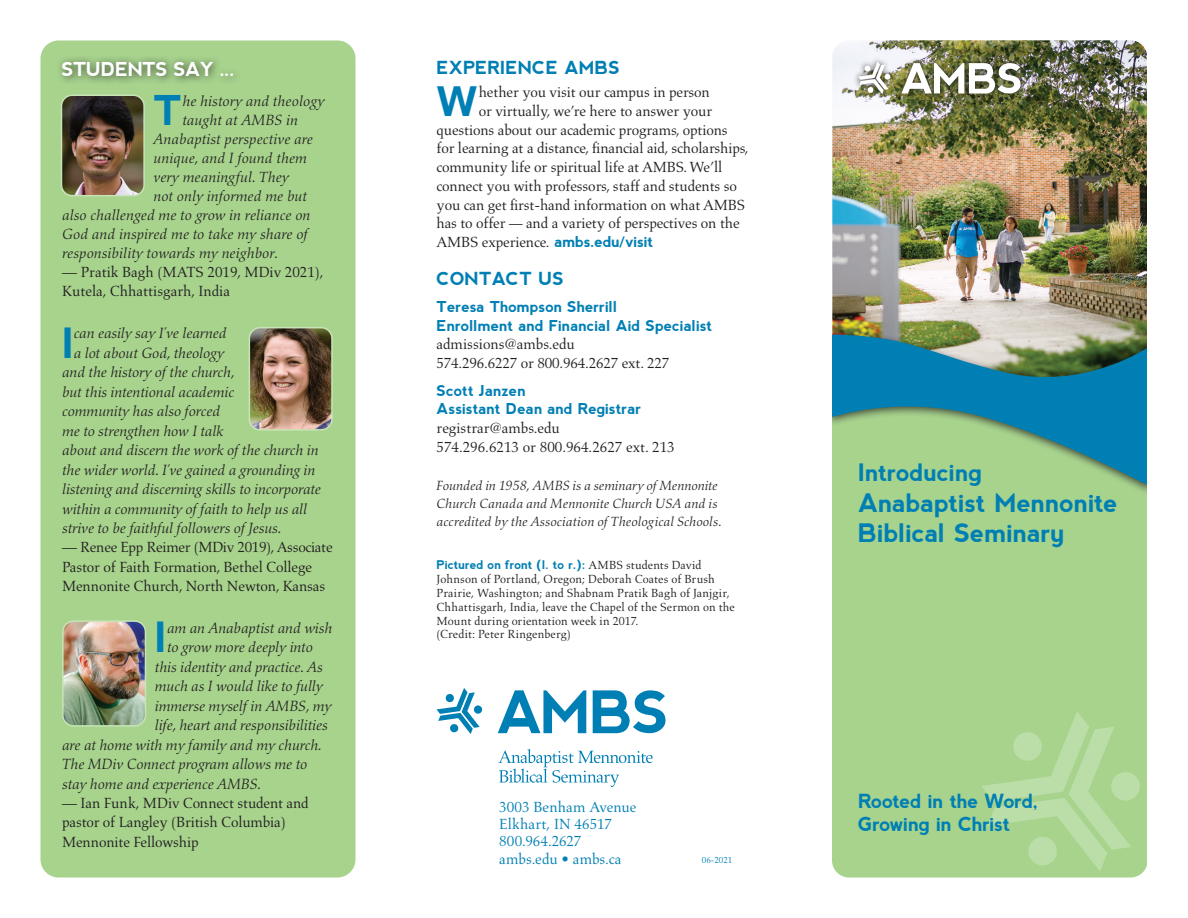
<style>
.page{position:relative;width:1188px;height:918px;background:#fff}
.page>*{position:absolute;margin:0;border:0;box-sizing:border-box;transform-origin:0 0}
.Body_flush_left{font:700 41.55px "nevis";color:#007fb4}
.Body_flush_left-2{font:700 40.95px "nevis";color:#007fb4}
.J_Body_2_sp_after__n{font:700 40.65px "nevis";color:#007fb4}
.t1{font:700 25.5px "nevis";letter-spacing:-.005em;color:#007fb4}
.t2{font:700 24px "nevis";color:#007fb4}
.Subhead_A{font:700 19.5px "nevis";letter-spacing:-.015em;color:#007fb4}
.BMS_Subhead_1{font:700 19.2px "nevis";letter-spacing:-.03em;color:#fff}
.BMS_Subhead_1-2{font:700 18px "nevis";color:#007fb4}
.Body_flush_left-3{font:italic 15px "Aldus Nova Pro";letter-spacing:-.01em;color:#231f20}
.J_Body_2_sp_after__n-2{font:15px "Aldus LT Std";letter-spacing:-.01em;color:#231f20}
.Body_flush_left-4{font:15px/19px "Aldus LT Std";letter-spacing:-.01em;color:#231f20}
.Body_flush_left-5{font:700 15px/18.8px "nevis";color:#007fb4}
.Main_text{font:15px "Aldus LT Std";letter-spacing:.005em;color:#007fb4}
.BMS_quotation{font:italic 13.5px/18px "Aldus Nova Pro";letter-spacing:-.005em;color:#231f20}
.Sidebar_text{font:12px/13.8px "Aldus LT Std";letter-spacing:.01em;color:#231f20}
.t3{font:9px "Aldus LT Std";color:#007fb4}
.s1{font-family:"nevis";font-weight:700;color:#007fb4}
.s2{font-family:"Aldus LT Std";font-weight:400;color:#231f20}
</style>
<div class="page">
<div style="left:40px;top:40px;width:316px;height:838px;background:#a7d38d;border-radius:18px"></div>
<img style="left:63px;top:97px;width:79px;height:99px">
<div style="left:61px;top:94px;width:84px;height:102px;border:2px solid #c8e3b8;border-radius:11px"></div>
<img style="left:249px;top:330px;width:81px;height:98px">
<div style="left:249px;top:327px;width:84px;height:104px;border:2px solid #c8e3b8;border-radius:11px"></div>
<img style="left:65px;top:623px;width:78px;height:101px">
<div style="left:62px;top:620px;width:84px;height:107px;border:2px solid #c8e3b8;border-radius:11px"></div>
<svg style="left:499px;top:749px;width:154px;height:38px"></svg>
<svg style="left:498px;top:690px;width:168px;height:43px"></svg>
<svg style="left:436px;top:688px;width:44px;height:46px"></svg>
<div style="left:474px;top:705px;width:8px;height:9px;background:#007fb4;border-radius:50%"></div>
<img style="left:832px;top:40px;width:315px;height:290px">
<div style="left:832px;top:386px;width:316px;height:492px;background:#a7d38d;border-radius:17px"></div>
<div style="left:823px;top:330px;width:335px;height:167px;background:#231f20;opacity:.75"></div>
<svg style="left:832px;top:335px;width:316px;height:151px"></svg>
<svg style="left:982px;top:712px;width:158px;height:159px"></svg>
<div style="left:853px;top:56px;width:174px;height:44px;background:#231f20;opacity:.75"></div>
<img style="left:901px;top:63px;width:120px;height:31px">
<svg style="left:858px;top:61px;width:31px;height:33px"></svg>
<div style="left:884px;top:74px;width:7px;height:6px;background:#fff;border-radius:50%"></div>
<div style="left:1148px;top:32px;width:15px;height:846px;background:#fff"></div>
<div style="left:816px;top:32px;width:16px;height:846px;background:#fff"></div>
<div style="left:56px;top:55px;width:187px;height:30px;background:#231f20;opacity:.75"></div>
<p class="BMS_Subhead_1" style="left:62px;top:58px;width:175px">STUDENTS SAY ...</p>
<p class="Body_flush_left-2" style="left:154px;top:87px;width:30px">T</p>
<p class="Body_flush_left-3" style="left:182px;top:92px;width:144px">he history and theology</p>
<p class="Body_flush_left-3" style="left:182px;top:111px;width:117px">taught at AMBS in</p>
<p class="Body_flush_left-3" style="left:154px;top:130px;width:161px">Anabaptist perspective are</p>
<p class="Body_flush_left-3" style="left:154px;top:149px;width:155px">unique, and I found them</p>
<p class="Body_flush_left-3" style="left:154px;top:168px;width:137px">very meaningful. They</p>
<p class="Body_flush_left-3" style="left:154px;top:187px;width:155px">not only informed me but</p>
<p class="Body_flush_left-3" style="left:62px;top:206px;width:250px">also challenged me to grow in reliance on</p>
<p class="Body_flush_left-3" style="left:62px;top:225px;width:247px">God and inspired me to take my share of</p>
<p class="Body_flush_left-3" style="left:62px;top:244px;width:218px">responsibility towards my neighbor.</p>
<p class="Body_flush_left-4" style="left:62px;top:263px;width:263px">— Pratik Bagh (MATS 2019, MDiv 2021),<br>Kutela, Chhattisgarh, India</p>
<p class="Body_flush_left" style="left:62px;top:319px;width:14px">I</p>
<p class="Body_flush_left-3" style="left:74px;top:325px;width:154px">can easily say I’ve learned</p>
<p class="Body_flush_left-3" style="left:74px;top:344px;width:152px">a lot about God, theology</p>
<p class="Body_flush_left-3" style="left:62px;top:364px;width:174px">and the history of the church,</p>
<p class="Body_flush_left-3" style="left:62px;top:383px;width:174px">but this intentional academic</p>
<p class="Body_flush_left-3" style="left:62px;top:403px;width:160px">community has also forced</p>
<p class="Body_flush_left-3" style="left:62px;top:422px;width:163px">me to strengthen how I talk</p>
<p class="Body_flush_left-3" style="left:62px;top:442px;width:258px">about and discern the work of the church in</p>
<p class="Body_flush_left-3" style="left:62px;top:461px;width:255px">the wider world. I’ve gained a grounding in</p>
<p class="Body_flush_left-3" style="left:62px;top:481px;width:260px">listening and discerning skills to incorporate</p>
<p class="Body_flush_left-3" style="left:62px;top:500px;width:247px">within a community of faith to help us all</p>
<p class="Body_flush_left-3" style="left:62px;top:520px;width:221px">strive to be faithful followers of Jesus.</p>
<p class="Body_flush_left-4" style="left:62px;top:538px;width:272px">— Renee Epp Reimer (MDiv 2019), Associate<br>Pastor of Faith Formation, Bethel College<br>Mennonite Church, North Newton, Kansas</p>
<p class="Body_flush_left" style="left:155px;top:613px;width:14px">I</p>
<p class="Body_flush_left-3" style="left:167px;top:619px;width:167px">am an Anabaptist and wish</p>
<p class="Body_flush_left-3" style="left:167px;top:638px;width:147px">to grow more deeply into</p>
<p class="Body_flush_left-3" style="left:155px;top:658px;width:169px">this identity and practice. As</p>
<p class="Body_flush_left-3" style="left:155px;top:677px;width:170px">much as I would like to fully</p>
<p class="Body_flush_left-3" style="left:155px;top:697px;width:178px">immerse myself in AMBS, my</p>
<p class="Body_flush_left-3" style="left:155px;top:716px;width:175px">life, heart and responsibilities</p>
<p class="Body_flush_left-3" style="left:62px;top:736px;width:261px">are at home with my family and my church.</p>
<p class="Body_flush_left-3" style="left:62px;top:755px;width:247px">The MDiv Connect program allows me to</p>
<p class="Body_flush_left-3" style="left:62px;top:775px;width:201px">stay home and experience AMBS.</p>
<p class="Body_flush_left-4" style="left:62px;top:793px;width:248px;line-height:19.5px">— Ian Funk, MDiv Connect student and pastor of Langley (British Columbia)<br>Mennonite Fellowship</p>
<p class="BMS_Subhead_1-2" style="left:436px;top:57px;width:185px">EXPERIENCE AMBS</p>
<p class="J_Body_2_sp_after__n" style="left:436px;top:78px;width:44px">W</p>
<p class="J_Body_2_sp_after__n-2" style="left:479px;top:84px;width:233px">hether you visit our campus in person</p>
<p class="J_Body_2_sp_after__n-2" style="left:479px;top:103px;width:235px">or virtually, we’re here to answer your</p>
<p class="J_Body_2_sp_after__n-2" style="left:436px;top:121px;width:293px">questions about our academic programs, options</p>
<p class="J_Body_2_sp_after__n-2" style="left:436px;top:140px;width:314px">for learning at a distance, financial aid, scholarships,</p>
<p class="J_Body_2_sp_after__n-2" style="left:436px;top:159px;width:287px">community life or spiritual life at AMBS. We’ll</p>
<p class="J_Body_2_sp_after__n-2" style="left:436px;top:178px;width:302px">connect you with professors, staff and students so</p>
<p class="J_Body_2_sp_after__n-2" style="left:436px;top:196px;width:310px">you can get first-hand information on what AMBS</p>
<p class="J_Body_2_sp_after__n-2" style="left:436px;top:215px;width:305px">has to offer — and a variety of perspectives on the</p>
<p class="J_Body_2_sp_after__n-2" style="left:436px;top:234px;width:218px">AMBS experience. <span class="s1">ambs.edu/visit</span></p>
<p class="BMS_Subhead_1-2" style="left:436px;top:268px;width:129px">CONTACT US</p>
<p class="Body_flush_left-5" style="left:436px;top:297px;width:277px">Teresa Thompson Sherrill<br>Enrollment and Financial Aid Specialist</p>
<p class="Body_flush_left-4" style="left:436px;top:335px;width:140px">admissions@ambs.edu</p>
<p class="Body_flush_left-4" style="left:436px;top:354px;width:234px">574.296.6227 or 800.964.2627 ext. 227</p>
<p class="Body_flush_left-5" style="left:436px;top:381px;width:206px">Scott Janzen<br>Assistant Dean and Registrar <span class="s2">registrar@ambs.edu</span></p>
<p class="Body_flush_left-4" style="left:436px;top:438px;width:240px">574.296.6213 or 800.964.2627 ext. 213</p>
<p class="BMS_quotation" style="left:436px;top:477px;width:287px">Founded in 1958, AMBS is a seminary of Mennonite<br>Church Canada and Mennonite Church USA and is accredited by the Association of Theological Schools.</p>
<p class="Sidebar_text" style="left:436px;top:559px;width:300px"><span class="s1">Pictured on front (l. to r.):</span> AMBS students David Johnson of Portland, Oregon; Deborah Coates of Brush Prairie, Washington; and Shabnam Pratik Bagh of Janjgir, Chhattisgarh, India, leave the Chapel of the Sermon on the Mount during orientation week in 2017.<br>(Credit: Peter Ringenberg)</p>
<p class="Main_text" style="left:499px;top:799px;width:139px">3003 Benham Avenue</p>
<p class="Main_text" style="left:499px;top:816px;width:114px">Elkhart, IN 46517</p>
<p class="Main_text" style="left:499px;top:833px;width:84px">800.964.2627</p>
<p class="Main_text" style="left:499px;top:850px;width:124px">ambs.edu • ambs.ca</p>
<p class="t3" style="left:702px;top:855px;width:32px">06-2021</p>
<p class="t2" style="left:858px;top:459px;width:125px">Introducing</p>
<p class="t1" style="left:858px;top:488px;width:261px">Anabaptist Mennonite</p>
<p class="t1" style="left:858px;top:519px;width:208px">Biblical Seminary</p>
<p class="Subhead_A" style="left:858px;top:790px;width:182px">Rooted in the Word,</p>
<p class="Subhead_A" style="left:858px;top:813px;width:154px">Growing in Christ</p>
</div>
